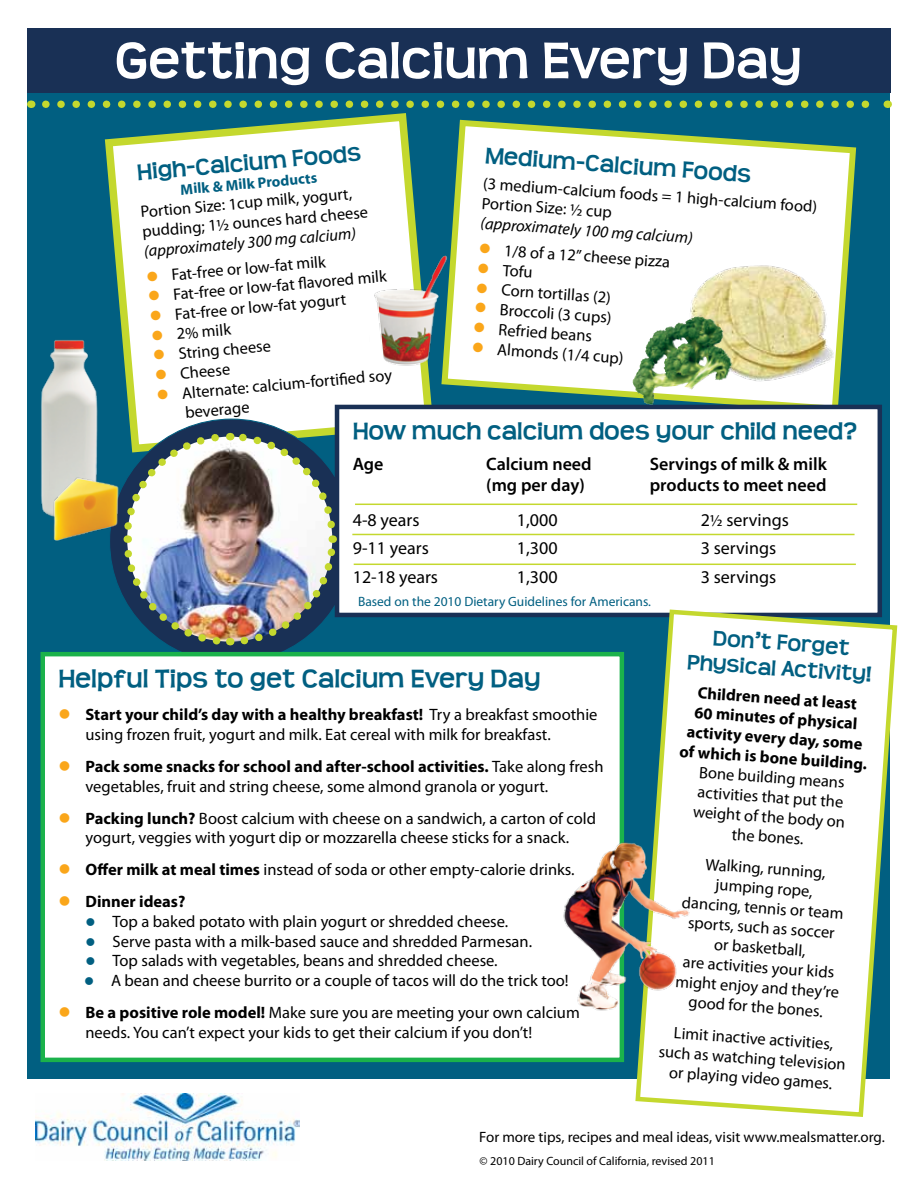
<style>
.page{position:relative;width:918px;height:1188px;background:#fff}
.page>*{position:absolute;margin:0;border:0;box-sizing:border-box;transform-origin:0 0}
.t1{font:700 54px "Teen";color:#fff}
.t2{font:700 27px "Teen";color:#015f81}
.t3{font:700 25.5px "Teen";color:#015f81}
.t4{font:700 24px "Teen";color:#015f81}
.t5{font:700 22.5px/25.5px "Teen";color:#015f81;text-align:center}
.t6{font:18px "Myriad Pro";color:#000}
.t7{font:600 18px "Myriad Pro";color:#000}
.t8{font:16.5px/19.8px "Myriad Pro";color:#000}
.t9{font:700 16.5px/19.8px "Myriad Pro";color:#000;text-align:center}
.t10{font:italic 16.5px "Myriad Pro";color:#000}
.t11{font:15px "Myriad Pro";color:#000}
.t12{font:700 15px "Myriad Pro";color:#015f81}
.t13{font:13.5px "Myriad Pro";color:#015f81}
.t14{font:12px "Myriad Pro";color:#000}
.s1{color:#faa61a}
.s2{font-size:16.5px}
.s3{font-weight:700}
.s4{color:#015f81}
</style>
<div class="page">
<div style="left:28px;top:88px;width:862px;height:991px;background:#015f81"></div>
<svg style="left:104px;top:113px;width:333px;height:316px;background:#dae7e1"></svg>
<img style="left:35px;top:1094px;width:264px;height:66px">
<div style="left:43px;top:654px;width:579px;height:406px;background:#fff"></div>
<div style="left:40px;top:652px;width:584px;height:410px;border:4px solid #1bb24b"></div>
<svg style="left:438px;top:119px;width:421px;height:286px;background:#d2e2da"></svg>
<div style="left:337px;top:407px;width:543px;height:208px;background:#fff"></div>
<div style="left:335px;top:405px;width:547px;height:212px;border:4px solid #193055"></div>
<div style="left:27px;top:28px;width:864px;height:65px;background:#193055"></div>
<svg style="left:633px;top:607px;width:265px;height:510px"></svg>
<svg style="left:46px;top:100px;width:824px;height:8px"></svg>
<img style="left:119px;top:429px;width:221px;height:220px">
<hr style="left:355px;top:504px;width:502px;height:1px;background:#c4d82e">
<hr style="left:352px;top:534px;width:503px;height:1px;background:#c4d82e">
<hr style="left:354px;top:564px;width:502px;height:1px;background:#c4d82e">
<img style="left:27px;top:321px;width:71px;height:212px">
<img style="left:49px;top:471px;width:71px;height:78px">
<img style="left:370px;top:245px;width:95px;height:129px">
<img style="left:680px;top:263px;width:157px;height:121px">
<img style="left:664px;top:316px;width:35px;height:15px">
<img style="left:563px;top:838px;width:129px;height:181px">
<h1 class="t1" style="left:115px;top:29px;width:689px">Getting Calcium Every Day</h1>
<h3 class="t4" style="left:136px;top:158px;width:226px;rotate:-5deg">High-Calcium Foods</h3>
<p class="t8" style="left:140px;top:202px;width:228px;rotate:-5deg">Portion Size: 1cup milk, yogurt, pudding; 1½ ounces hard cheese</p>
<p class="t12" style="left:180px;top:180px;width:139px;rotate:-5deg">Milk &amp; Milk Products</p>
<p class="t10" style="left:143px;top:241px;width:214px;rotate:-5deg">(approximately 300 mg calcium)</p>
<p class="t8" style="left:145px;top:267px;width:182px;rotate:-5deg"><span class="s1">●</span> Fat-free or low-fat milk</p>
<p class="t8" style="left:147px;top:287px;width:241px;rotate:-5deg"><span class="s1">●</span> Fat-free or low-fat fl avored milk</p>
<p class="t8" style="left:149px;top:306px;width:199px;rotate:-5deg"><span class="s1">●</span> Fat-free or low-fat yogurt</p>
<p class="t8" style="left:151px;top:326px;width:81px;rotate:-5deg"><span class="s1">●</span> 2% milk</p>
<p class="t8" style="left:152px;top:346px;width:120px;rotate:-5deg"><span class="s1">●</span> String cheese</p>
<p class="t8" style="left:154px;top:366px;width:77px;rotate:-5deg"><span class="s1">●</span> Cheese</p>
<p class="t8" style="left:183px;top:383px;width:211px;text-indent:-27px;rotate:-5deg"><span class="s1">●</span> Alternate: calcium-fortifi ed soy beverage</p>
<h3 class="t4" style="left:486px;top:142px;width:268px;rotate:4deg">Medium-Calcium Foods</h3>
<p class="t8" style="left:484px;top:173px;width:336px;rotate:4deg">(3 medium-calcium foods = 1 high-calcium food)<br>Portion Size: ½ cup</p>
<p class="t10" style="left:481px;top:213px;width:214px;rotate:4deg">(approximately 100 mg calcium)</p>
<p class="t8" style="left:479px;top:238px;width:193px;rotate:4deg"><span class="s1">●</span> 1/8 of a 12” cheese pizza</p>
<p class="t8" style="left:478px;top:258px;width:57px;rotate:4deg"><span class="s1">●</span> Tofu</p>
<p class="t8" style="left:477px;top:278px;width:137px;rotate:4deg"><span class="s1">●</span> Corn tortillas (2)</p>
<p class="t8" style="left:475px;top:298px;width:139px;rotate:4deg"><span class="s1">●</span> Broccoli (3 cups)</p>
<p class="t8" style="left:474px;top:317px;width:121px;rotate:4deg"><span class="s1">●</span> Refried beans</p>
<p class="t8" style="left:473px;top:337px;width:154px;rotate:4deg"><span class="s1">●</span> Almonds (1/4 cup)</p>
<h3 class="t3" style="left:353px;top:416px;width:506px">How much calcium does your child need?</h3>
<p class="t7" style="left:353px;top:452px;width:32px">Age</p>
<p class="t7" style="left:486px;top:452px;width:107px">Calcium need</p>
<p class="t7" style="left:650px;top:452px;width:179px">Servings of milk &amp; milk</p>
<p class="t7" style="left:486px;top:474px;width:100px">(mg per day)</p>
<p class="t7" style="left:650px;top:474px;width:178px">products to meet need</p>
<p class="t6" style="left:353px;top:508px;width:68px">4-8 years</p>
<p class="t6" style="left:517px;top:508px;width:42px">1,000</p>
<p class="t6" style="left:701px;top:508px;width:90px">2<span class="s2">½</span> servings</p>
<p class="t6" style="left:353px;top:537px;width:78px">9-11 years</p>
<p class="t6" style="left:517px;top:537px;width:42px">1,300</p>
<p class="t6" style="left:701px;top:537px;width:77px">3 servings</p>
<p class="t6" style="left:353px;top:565px;width:87px">12-18 years</p>
<p class="t6" style="left:517px;top:565px;width:42px">1,300</p>
<p class="t6" style="left:701px;top:565px;width:77px">3 servings</p>
<p class="t13" style="left:358px;top:593px;width:295px">Based on the 2010 Dietary Guidelines for Americans.</p>
<h2 class="t2" style="left:58px;top:663px;width:484px">Helpful Tips to get Calcium Every Day</h2>
<p class="t8" style="left:85px;top:705px;width:513px;text-indent:-27px"><span class="s1">●</span> <span class="s3">Start your child’s day with a healthy breakfast!</span> Try a breakfast smoothie using frozen fruit, yogurt and milk. Eat cereal with milk for breakfast.</p>
<p class="t8" style="left:85px;top:756px;width:520px;text-indent:-27px"><span class="s1">●</span> <span class="s3">Pack some snacks for school and after-school activities.</span> Take along fresh vegetables, fruit and string cheese, some almond granola or yogurt.</p>
<p class="t8" style="left:58px;top:808px;width:539px;text-align:center"><span class="s1">●</span> <span class="s3">Packing lunch?</span> Boost calcium with cheese on a sandwich, a carton of cold yogurt, veggies with yogurt dip or mozzarella cheese sticks for a snack.</p>
<p class="t8" style="left:58px;top:859px;width:518px"><span class="s1">●</span> <span class="s3">Offer milk at meal times</span> instead of soda or other empty-calorie drinks.</p>
<p class="t9" style="left:58px;top:891px;width:129px"><span class="s1">●</span> Dinner ideas?</p>
<p class="t8" style="left:86px;top:911px;width:424px"><span class="s4">●</span> Top a baked potato with plain yogurt or shredded cheese.</p>
<p class="t8" style="left:86px;top:931px;width:448px"><span class="s4">●</span> Serve pasta with a milk-based sauce and shredded Parmesan.</p>
<p class="t8" style="left:86px;top:951px;width:414px"><span class="s4">●</span> Top salads with vegetables, beans and shredded cheese.</p>
<p class="t8" style="left:84px;top:971px;width:486px"><span class="s4">●</span> A bean and cheese burrito or a couple of tacos will do the trick too!</p>
<p class="t8" style="left:85px;top:1002px;width:496px;text-indent:-27px"><span class="s1">●</span> <span class="s3">Be a positive role model!</span> Make sure you are meeting your own calcium needs. You can’t expect your kids to get their calcium if you don’t!</p>
<h3 class="t5" style="left:690px;top:624px;width:186px;rotate:4deg">Don’t Forget<br>Physical Activity!</h3>
<p class="t9" style="left:684px;top:681px;width:190px;rotate:4deg">Children need at least<br>60 minutes of physical activity every day, some of which is bone building.</p>
<p class="t8" style="left:697px;top:762px;width:154px;text-align:center;rotate:4deg">Bone building means activities that put the weight of the body on the bones.</p>
<p class="t8" style="left:684px;top:852px;width:165px;text-align:center;rotate:4deg">Walking, running, jumping rope,<br>dancing, tennis or team sports, such as soccer or basketball,<br>are activities your kids might enjoy and they’re good for the bones.</p>
<p class="t8" style="left:661px;top:1022px;width:189px;text-align:center;rotate:4deg">Limit inactive activities, such as watching television or playing video games.</p>
<p class="t11" style="left:479px;top:1128px;width:407px">For more tips, recipes and meal ideas, visit www.mealsmatter.org.</p>
<p class="t14" style="left:480px;top:1153px;width:237px">© 2010 Dairy Council of California, revised 2011</p>
</div>
